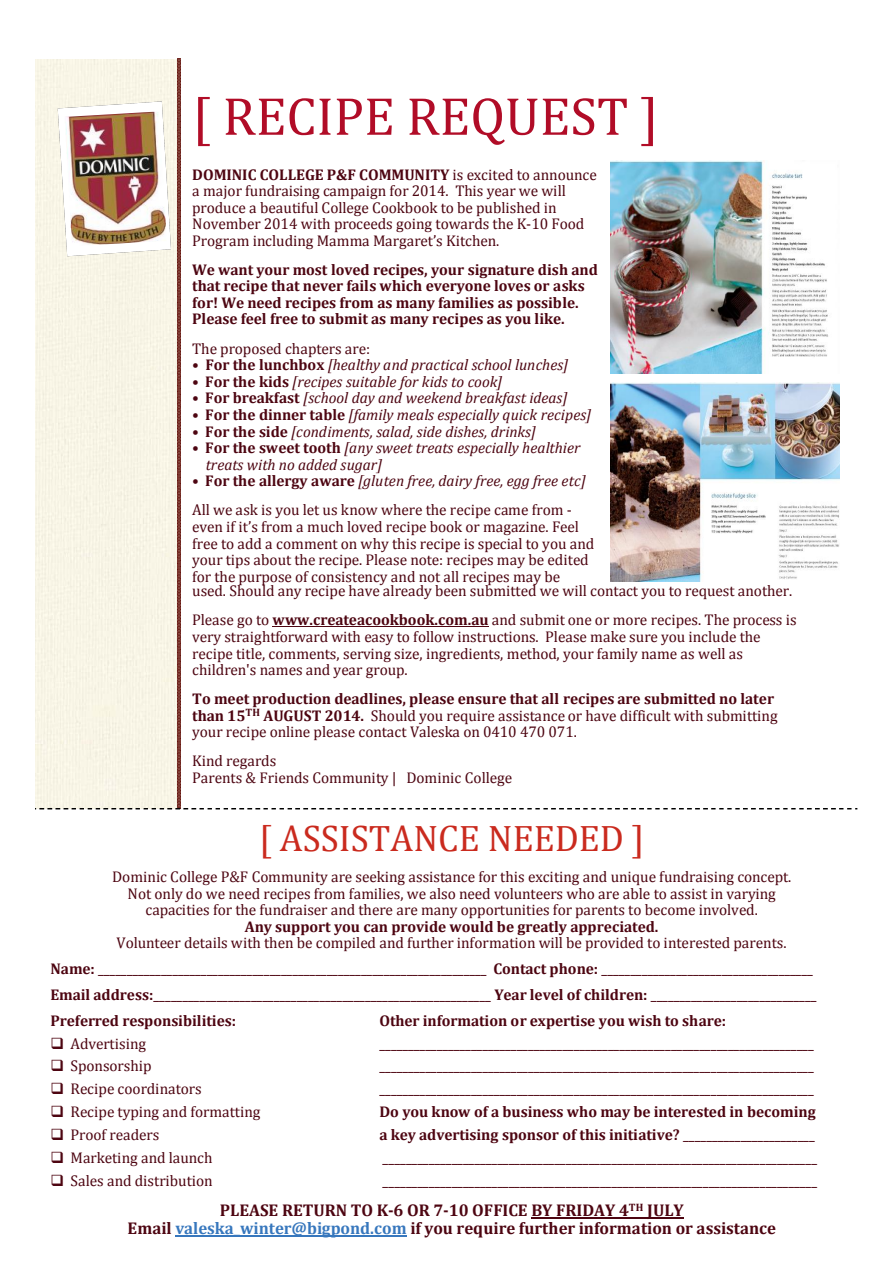
<style>
.page{position:relative;width:893px;height:1263px;background:#fff}
.page>*{position:absolute;margin:0;border:0;box-sizing:border-box;transform-origin:0 0}
.t1{font:54.15px "Cambria";color:#b10c27}
.t2{font:37.05px "Cambria";color:#ca2a1e}
.t3{font:700 17.1px/18.1px "Cambria";color:#4d0511;text-align:center}
.t4{font:15.6px/16.5px "Cambria";letter-spacing:-.005em;color:#4d0511}
.t5{font:700 15.6px/16.5px "Cambria";letter-spacing:-.005em;color:#4d0511}
.t6{font:italic 15.6px/16.6px "Cambria";color:#4d0511}
.s1{font-weight:700}
.s2{font-style:normal}
.s3{font-weight:700;font-style:normal}
.s4{font-style:italic}
.s5{font-weight:400}
.s6{color:#3777bd}
</style>
<div class="page">
<div style="left:35px;top:60px;width:143px;height:748px;background:#f8f5e6"></div>
<svg style="left:58px;top:101px;width:113px;height:155px"></svg>
<img style="left:65px;top:112px;width:102px;height:134px">
<img style="left:611px;top:383px;width:228px;height:198px">
<img style="left:611px;top:160px;width:217px;height:213px">
<svg style="left:35px;top:808px;width:822px;height:1px"></svg>
<hr style="left:531px;top:1217px;width:153px;height:1px;background:#4d0511">
<hr style="left:175px;top:1235px;width:232px;height:1px;background:#3777bd">
<hr style="left:273px;top:626px;width:216px;height:1px;background:#4d0511">
<h1 class="t1" style="left:192px;top:84px;width:468px">[ RECIPE REQUEST ]</h1>
<p class="t4" style="left:192px;top:166px;width:406px"><span class="s1">DOMINIC COLLEGE P&amp;F COMMUNITY</span> is excited to announce a major fundraising campaign for 2014. This year we will produce a beautiful College Cookbook to be published in November 2014 with proceeds going towards the K-10 Food Program including Mamma Margaret’s Kitchen.</p>
<p class="t5" style="left:192px;top:261px;width:407px">We want your most loved recipes, your signature dish and that recipe that never fails which everyone loves or asks for! We need recipes from as many families as possible.<br>Please feel free to submit as many recipes as you like.</p>
<p class="t4" style="left:192px;top:340px;width:180px">The proposed chapters are:</p>
<p class="t6" style="left:192px;top:356px;width:378px"><span class="s2">•</span> <span class="s3">For the lunchbox</span> [healthy and practical school lunches]</p>
<p class="t6" style="left:192px;top:372px;width:312px"><span class="s2">•</span> <span class="s3">For the kids</span> [recipes suitable for kids to cook]</p>
<p class="t6" style="left:192px;top:389px;width:377px"><span class="s2">•</span> <span class="s3">For breakfast</span> [school day and weekend breakfast ideas]</p>
<p class="t6" style="left:192px;top:406px;width:401px"><span class="s2">•</span> <span class="s3">For the dinner table</span> [family meals especially quick recipes]</p>
<p class="t6" style="left:192px;top:422px;width:345px"><span class="s2">•</span> <span class="s3">For the side</span> [condiments, salad, side dishes, drinks]</p>
<p class="t6" style="left:206px;top:439px;width:376px;text-indent:-14px"><span class="s2">•</span> <span class="s3">For the sweet tooth</span> [any sweet treats especially healthier treats with no added sugar]</p>
<p class="t4" style="left:192px;top:466px;width:395px;line-height:29.2px">• <span class="s1">For the allergy aware</span> <span class="s4">[gluten free, dairy free, egg free etc]<br></span>All we ask is you let us know where the recipe came from -</p>
<p class="t4" style="left:192px;top:518px;width:404px">even if it’s from a much loved recipe book or magazine. Feel free to add a comment on why this recipe is special to you and your tips about the recipe. Please note: recipes may be edited for the purpose of consistency and not all recipes may be</p>
<p class="t4" style="left:192px;top:576px;width:606px;line-height:29.2px">used. Should any recipe have already been submitted we will contact you to request another.<br>Please go to <span class="s1">www.createacookbook.com.au</span> and submit one or more recipes. The process is</p>
<p class="t4" style="left:192px;top:628px;width:570px">very straightforward with easy to follow instructions. Please make sure you include the recipe title, comments, serving size, ingredients, method, your family name as well as children's names and year group.</p>
<p class="t4" style="left:192px;top:691px;width:587px"><span class="s1">To meet production deadlines, please ensure that all recipes are submitted no later than 15</span><sup>TH</sup> <span class="s1">AUGUST 2014.</span> Should you require assistance or have difficult with submitting your recipe online please contact Valeska on 0410 470 071.</p>
<p class="t4" style="left:192px;top:752px;width:321px">Kind regards<br>Parents &amp; Friends Community | Dominic College</p>
<h2 class="t2" style="left:259px;top:817px;width:387px">[ ASSISTANCE NEEDED ]</h2>
<p class="t4" style="left:112px;top:868px;width:681px;text-align:center">Dominic College P&amp;F Community are seeking assistance for this exciting and unique fundraising concept.<br>Not only do we need recipes from families, we also need volunteers who are able to assist in varying capacities for the fundraiser and there are many opportunities for parents to become involved.</p>
<p class="t5" style="left:245px;top:918px;width:415px">Any support you can provide would be greatly appreciated.</p>
<p class="t4" style="left:50px;top:930px;width:768px;line-height:25.8px;text-indent:66px">Volunteer details with then be compiled and further information will be provided to interested parents.<br><span class="s1">Name:</span> ____________________________________________________________________ <span class="s1">Contact phone:</span> _____________________________________ <span class="s1">Email address:</span>___________________________________________________________ <span class="s1">Year level of children:</span> _____________________________ <span class="s1">Preferred responsibilities:</span></p>
<p class="t5" style="left:379px;top:1012px;width:348px">Other information or expertise you wish to share:</p>
<p class="t4" style="left:50px;top:1035px;width:97px">❑ Advertising</p>
<p class="t4" style="left:50px;top:1058px;width:103px">❑ Sponsorship</p>
<p class="t4" style="left:50px;top:1081px;width:153px">❑ Recipe coordinators</p>
<p class="t4" style="left:379px;top:1035px;width:436px">____________________________________________________________________________</p>
<p class="t4" style="left:379px;top:1058px;width:436px">____________________________________________________________________________</p>
<p class="t4" style="left:379px;top:1081px;width:436px">____________________________________________________________________________</p>
<p class="t4" style="left:50px;top:1103px;width:212px">❑ Recipe typing and formatting</p>
<p class="t5" style="left:379px;top:1103px;width:438px">Do you know of a business who may be interested in becoming</p>
<p class="t4" style="left:50px;top:1126px;width:110px">❑ Proof readers</p>
<p class="t5" style="left:379px;top:1126px;width:437px">a key advertising sponsor of this initiative? <span class="s5">_______________________</span></p>
<p class="t4" style="left:50px;top:1149px;width:164px">❑ Marketing and launch</p>
<p class="t4" style="left:383px;top:1149px;width:436px">____________________________________________________________________________</p>
<p class="t4" style="left:50px;top:1172px;width:164px">❑ Sales and distribution</p>
<p class="t4" style="left:383px;top:1172px;width:436px">____________________________________________________________________________</p>
<p class="t3" style="left:127px;top:1201px;width:650px">PLEASE RETURN TO K-6 OR 7-10 OFFICE BY FRIDAY 4<sup>TH</sup> JULY<br>Email <span class="s6">valeska_winter@bigpond.com</span> if you require further information or assistance</p>
</div>
